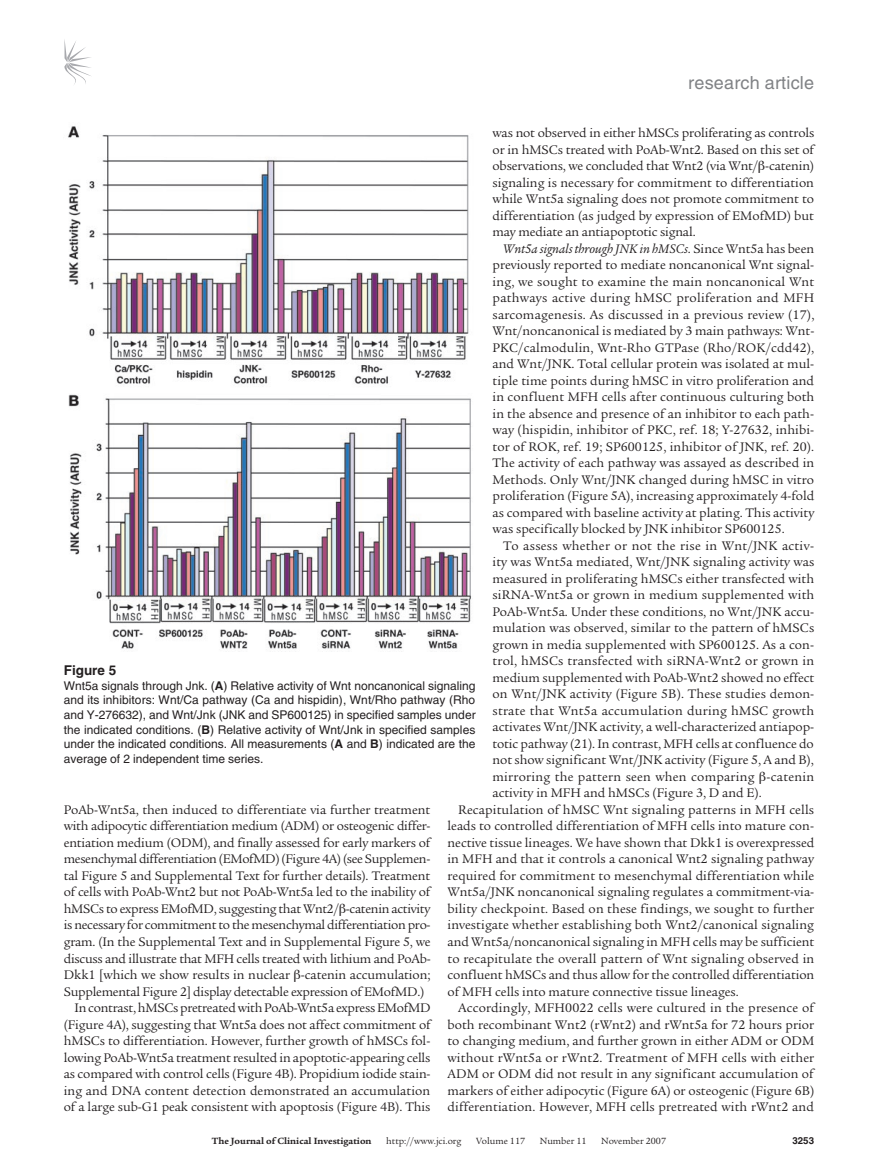
<style>
.page{position:relative;width:878px;height:1174px;background:#fff}
.page>*{position:absolute;margin:0;border:0;box-sizing:border-box;transform-origin:0 0}
.t1{font:18px "Helvetica LT Std";letter-spacing:.01em;color:#808285}
.t2{font:13.5px/16.5px "Legacy Serif Std";color:#231f20;text-align:justify}
.t3{font:13.5px "Legacy Serif Std";letter-spacing:-.02em;color:#231f20}
.t4{font:13.5px "Legacy Serif Std";letter-spacing:.02em;color:#231f20}
.t5{font:13.5px "Legacy Serif Std";letter-spacing:-.025em;color:#231f20}
.t6{font:700 13.5px "Helvetica LT Std";color:#231f20}
.t7{font:12px/14.7px "Helvetica LT Std";color:#231f20;text-align:justify}
.t8{font:9.75px "Legacy Serif Std";color:#231f20}
.t9{font:700 9.75px "Legacy Serif Std";color:#231f20}
.t10{font:700 9.75px "Helvetica LT Std";color:#231f20}
.s1{font-style:italic}
.s2{font-weight:700}
</style>
<div class="page">
<svg style="left:64px;top:39px;width:27px;height:45px"></svg>
<img style="left:68px;top:126px;width:403px;height:523px">
<h1 class="t1" style="left:688px;top:72px;width:127px">research article</h1>
<p class="t2" style="left:492px;top:125px;width:323px">was not observed in either hMSCs proliferating as controls or in hMSCs treated with PoAb-Wnt2. Based on this set of observations, we concluded that Wnt2 (via Wnt/ -catenin) signaling is necessary for commitment to differentiation while Wnt5a signaling does not promote commitment to differentiation (as judged by expression of EMofMD) but may mediate an antiapoptotic signal.</p>
<p class="t2" style="left:492px;top:240px;width:323px;text-indent:11px"><span class="s1">Wnt5a signals through JNK in hMSCs</span>. Since Wnt5a has been previously reported to mediate noncanonical Wnt signal&shy;ing, we sought to examine the main noncanonical Wnt pathways active during hMSC proliferation and MFH sarcomagenesis. As discussed in a previous review (17), Wnt/noncanonical is mediated by 3 main pathways: Wnt-PKC/calmodulin, Wnt-Rho GTPase (Rho/ROK/cdd42), and Wnt/JNK. Total cellular protein was isolated at mul&shy;tiple time points during hMSC in vitro proliferation and in confluent MFH cells after continuous culturing both in the absence and presence of an inhibitor to each path&shy;way (hispidin, inhibitor of PKC, ref. 18; Y-27632, inhibi&shy;tor of ROK, ref. 19; SP600125, inhibitor of JNK, ref. 20).<br>The activity of each pathway was assayed as described in Methods. Only Wnt/JNK changed during hMSC in vitro proliferation (Figure 5A), increasing approximately 4-fold as compared with baseline activity at plating. This activity was specifically blocked by JNK inhibitor SP600125.</p>
<p class="t4" style="left:503px;top:538px;width:312px">To assess whether or not the rise in Wnt/JNK activ-</p>
<p class="t2" style="left:492px;top:554px;width:323px">ity was Wnt5a mediated, Wnt/JNK signaling activity was</p>
<p class="t2" style="left:492px;top:570px;width:323px">measured in proliferating hMSCs either transfected with</p>
<p class="t2" style="left:492px;top:587px;width:323px">siRNA-Wnt5a or grown in medium supplemented with</p>
<p class="t2" style="left:492px;top:603px;width:323px">PoAb-Wnt5a. Under these conditions, no Wnt/JNK accu-</p>
<p class="t2" style="left:492px;top:620px;width:323px">mulation was observed, similar to the pattern of hMSCs</p>
<p class="t2" style="left:492px;top:636px;width:323px">grown in media supplemented with SP600125. As a con-</p>
<p class="t2" style="left:492px;top:653px;width:323px">trol, hMSCs transfected with siRNA-Wnt2 or grown in</p>
<p class="t2" style="left:492px;top:669px;width:323px">medium supplemented with PoAb-Wnt2 showed no effect</p>
<p class="t2" style="left:492px;top:686px;width:323px">on Wnt/JNK activity (Figure 5B). These studies demon-</p>
<p class="t4" style="left:492px;top:703px;width:323px">strate that Wnt5a accumulation during hMSC growth</p>
<p class="t2" style="left:492px;top:719px;width:323px">activates Wnt/JNK activity, a well-characterized antiapop-</p>
<p class="t2" style="left:492px;top:735px;width:323px">totic pathway (21). In contrast, MFH cells at confluence do</p>
<p class="t2" style="left:492px;top:752px;width:323px">not show significant Wnt/JNK activity (Figure 5, A and B),</p>
<p class="t4" style="left:492px;top:769px;width:323px">mirroring the pattern seen when comparing -catenin</p>
<p class="t2" style="left:492px;top:785px;width:271px">activity in MFH and hMSCs (Figure 3, D and E).</p>
<p class="t2" style="left:458px;top:801px;width:357px">Recapitulation of hMSC Wnt signaling patterns in MFH cells</p>
<p class="t2" style="left:447px;top:818px;width:368px">leads to controlled differentiation of MFH cells into mature con-</p>
<p class="t2" style="left:447px;top:834px;width:368px">nective tissue lineages. We have shown that Dkk1 is overexpressed</p>
<p class="t2" style="left:447px;top:851px;width:368px">in MFH and that it controls a canonical Wnt2 signaling pathway</p>
<p class="t2" style="left:447px;top:867px;width:368px">required for commitment to mesenchymal differentiation while</p>
<p class="t2" style="left:447px;top:884px;width:368px">Wnt5a/JNK noncanonical signaling regulates a commitment-via-</p>
<p class="t2" style="left:447px;top:900px;width:368px">bility checkpoint. Based on these findings, we sought to further</p>
<p class="t2" style="left:447px;top:917px;width:368px">investigate whether establishing both Wnt2/canonical signaling</p>
<p class="t2" style="left:447px;top:933px;width:368px">and Wnt5a/noncanonical signaling in MFH cells may be sufficient</p>
<p class="t2" style="left:447px;top:950px;width:368px">to recapitulate the overall pattern of Wnt signaling observed in</p>
<p class="t2" style="left:447px;top:966px;width:368px">confluent hMSCs and thus allow for the controlled differentiation</p>
<p class="t2" style="left:447px;top:983px;width:293px">of MFH cells into mature connective tissue lineages.</p>
<p class="t2" style="left:458px;top:999px;width:357px">Accordingly, MFH0022 cells were cultured in the presence of</p>
<p class="t2" style="left:447px;top:1016px;width:368px">both recombinant Wnt2 (rWnt2) and rWnt5a for 72 hours prior</p>
<p class="t2" style="left:447px;top:1032px;width:368px">to changing medium, and further grown in either ADM or ODM</p>
<p class="t2" style="left:447px;top:1049px;width:368px">without rWnt5a or rWnt2. Treatment of MFH cells with either</p>
<p class="t2" style="left:447px;top:1065px;width:368px">ADM or ODM did not result in any significant accumulation of</p>
<p class="t2" style="left:447px;top:1082px;width:368px">markers of either adipocytic (Figure 6A) or osteogenic (Figure 6B)</p>
<p class="t2" style="left:447px;top:1098px;width:368px">differentiation. However, MFH cells pretreated with rWnt2 and</p>
<p class="t6" style="left:64px;top:662px;width:54px">Figure 5</p>
<p class="t7" style="left:64px;top:678px;width:413px">Wnt5a signals through Jnk. (<span class="s2">A</span>) Relative activity of Wnt noncanonical signaling and its inhibitors: Wnt/Ca pathway (Ca and hispidin), Wnt/Rho pathway (Rho and Y-276632), and Wnt/Jnk (JNK and SP600125) in specified samples under the indicated conditions. (<span class="s2">B</span>) Relative activity of Wnt/Jnk in specified samples under the indicated conditions. All measurements (<span class="s2">A</span> and <span class="s2">B</span>) indicated are the average of 2 independent time series.</p>
<p class="t2" style="left:64px;top:801px;width:368px">PoAb-Wnt5a, then induced to differentiate via further treatment</p>
<p class="t3" style="left:64px;top:818px;width:368px">with adipocytic differentiation medium (ADM) or osteogenic differ-</p>
<p class="t2" style="left:64px;top:834px;width:368px">entiation medium (ODM), and finally assessed for early markers of</p>
<p class="t5" style="left:64px;top:851px;width:368px">mesenchymal differentiation (EMofMD) (Figure 4A) (see Supplemen-</p>
<p class="t2" style="left:64px;top:867px;width:368px">tal Figure 5 and Supplemental Text for further details). Treatment</p>
<p class="t2" style="left:64px;top:884px;width:368px">of cells with PoAb-Wnt2 but not PoAb-Wnt5a led to the inability of</p>
<p class="t3" style="left:64px;top:901px;width:368px">hMSCs to express EMofMD, suggesting that Wnt2/ -catenin activity</p>
<p class="t5" style="left:64px;top:917px;width:368px">is necessary for commitment to the mesenchymal differentiation pro-</p>
<p class="t2" style="left:64px;top:933px;width:368px">gram. (In the Supplemental Text and in Supplemental Figure 5, we</p>
<p class="t3" style="left:64px;top:950px;width:368px">discuss and illustrate that MFH cells treated with lithium and PoAb-</p>
<p class="t2" style="left:64px;top:966px;width:368px">Dkk1 [which we show results in nuclear -catenin accumulation;</p>
<p class="t3" style="left:64px;top:983px;width:362px">Supplemental Figure 2] display detectable expression of EMofMD.)</p>
<p class="t3" style="left:74px;top:1000px;width:358px">In contrast, hMSCs pretreated with PoAb-Wnt5a express EMofMD</p>
<p class="t2" style="left:64px;top:1016px;width:368px">(Figure 4A), suggesting that Wnt5a does not affect commitment of</p>
<p class="t2" style="left:64px;top:1032px;width:368px">hMSCs to differentiation. However, further growth of hMSCs fol-</p>
<p class="t2" style="left:64px;top:1049px;width:368px">lowing PoAb-Wnt5a treatment resulted in apoptotic-appearing cells</p>
<p class="t2" style="left:64px;top:1065px;width:368px">as compared with control cells (Figure 4B). Propidium iodide stain-</p>
<p class="t2" style="left:64px;top:1082px;width:368px">ing and DNA content detection demonstrated an accumulation</p>
<p class="t2" style="left:64px;top:1098px;width:368px">of a large sub-G1 peak consistent with apoptosis (Figure 4B). This</p>
<p class="t9" style="left:212px;top:1135px;width:161px">The Journal of Clinical Investigation</p>
<p class="t8" style="left:386px;top:1135px;width:77px">http://www.jci.org</p>
<p class="t8" style="left:476px;top:1135px;width:50px">Volume 117</p>
<p class="t8" style="left:540px;top:1135px;width:48px">Number 11</p>
<p class="t8" style="left:601px;top:1135px;width:66px">November 2007</p>
<p class="t10" style="left:792px;top:1134px;width:23px">3253</p>
</div>
